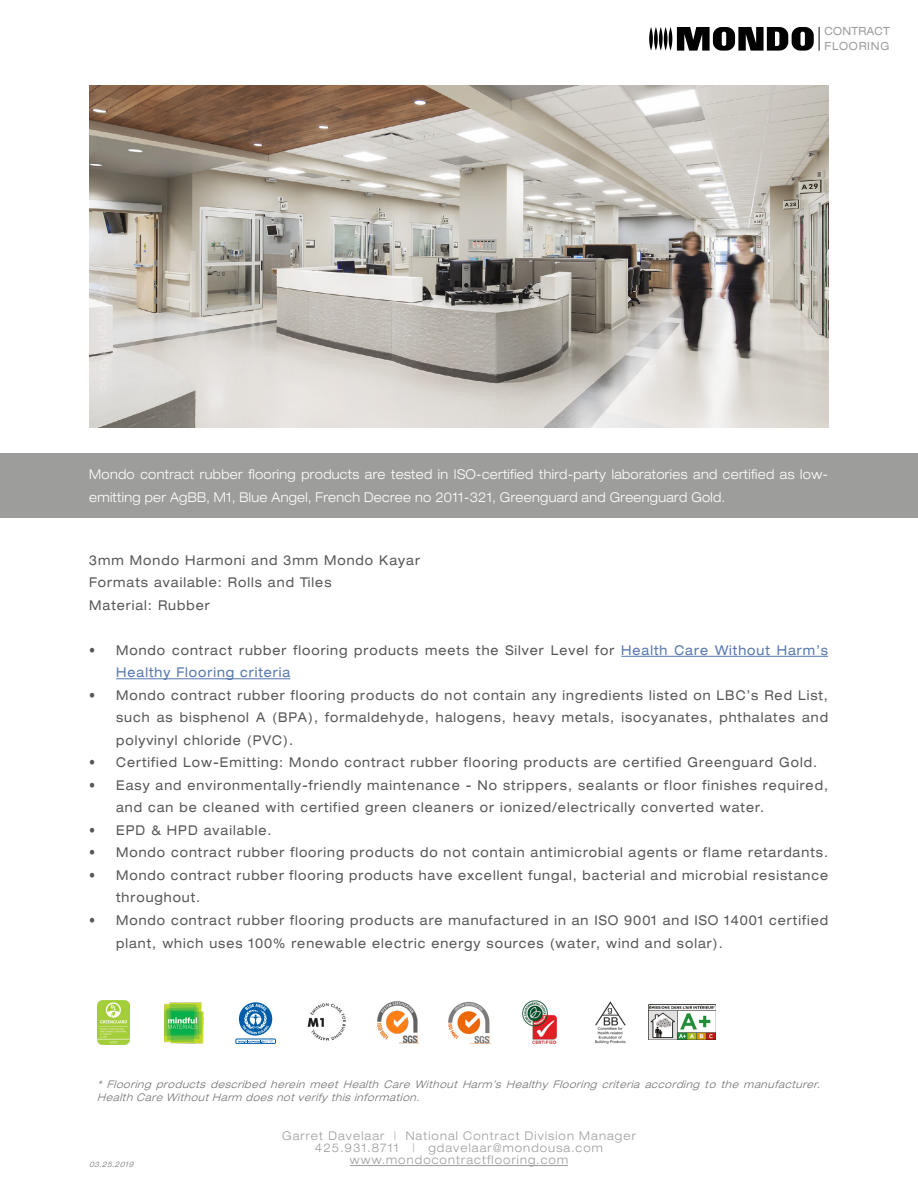
<style>
.page{position:relative;width:918px;height:1188px;background:#fff}
.page>*{position:absolute;margin:0;border:0;box-sizing:border-box;transform-origin:0 0}
.t1{font:expanded 13.5px/22.5px "Helvetica Neue LT Std";letter-spacing:.08em;color:#575756;scale:.9 1}
.t2{font:300 expanded 13.5px/22.5px "Helvetica Neue LT Std";letter-spacing:.025em;color:#fff;scale:.91 1}
.t3{font:300 expanded 12px/12px "Helvetica Neue LT Std";letter-spacing:.1em;color:#9d9d9c;text-align:center;scale:.92 1}
.t4{font:expanded 11.25px/15px "Helvetica Neue LT Std";letter-spacing:.045em;color:#9d9d9c;scale:.92 1}
.t5{font:italic 300 expanded 10.5px/12.6px "Helvetica Neue LT Std";color:#706f6f;scale:.93 1}
.t6{font:italic 300 expanded 7.5px "Helvetica Neue LT Std";color:#706f6f;scale:.93 1}
.s1{color:#5576af}
</style>
<div class="page">
<svg style="left:649px;top:27px;width:165px;height:24px"></svg>
<hr style="left:818px;top:27px;width:2px;height:24px;background:#636166">
<hr style="left:350px;top:1165px;width:218px;height:1px;background:#9d9d9c">
<hr style="left:621px;top:656px;width:207px;height:1px;background:#5576af">
<hr style="left:116px;top:678px;width:174px;height:1px;background:#5576af">
<img style="left:89px;top:86px;width:739px;height:341px">
<div style="left:0;top:454px;width:918px;height:64px;background:#9d9d9c"></div>
<img style="left:97px;top:1001px;width:33px;height:43px">
<img style="left:165px;top:1002px;width:39px;height:42px">
<div style="left:236px;top:1039px;width:39px;height:5px;background:#e5eef6"></div>
<div style="left:236px;top:1039px;width:40px;height:5px;border:1px solid #005da9"></div>
<svg style="left:238px;top:1002px;width:35px;height:41px"></svg>
<img style="left:307px;top:1003px;width:39px;height:38px">
<img style="left:377px;top:1002px;width:41px;height:42px">
<img style="left:448px;top:1002px;width:42px;height:42px">
<img style="left:596px;top:1001px;width:30px;height:43px">
<img style="left:648px;top:1005px;width:68px;height:35px">
<img style="left:522px;top:1001px;width:35px;height:42px">
<p class="t4" style="left:825px;top:24px;width:72px">CONTRACT<br>FLOORING</p>
<p class="t2" style="left:89px;top:463px;width:813px">Mondo contract rubber flooring products are tested in ISO-certified third-party laboratories and certified as low&shy;emitting per AgBB, M1, Blue Angel, French Decree no 2011-321, Greenguard and Greenguard Gold.</p>
<p class="t1" style="left:89px;top:549px;width:369px">3mm Mondo Harmoni and 3mm Mondo Kayar<br>Formats available: Rolls and Tiles<br>Material: Rubber</p>
<p class="t1" style="left:116px;top:639px;width:792px;text-indent:-27px">• Mondo contract rubber flooring products meets the Silver Level for <span class="s1">Health Care Without Harm’s<br>Healthy Flooring criteria</span></p>
<p class="t1" style="left:116px;top:684px;width:793px;text-align:justify;text-indent:-27px">• Mondo contract rubber flooring products do not contain any ingredients listed on LBC’s Red List, such as bisphenol A (BPA), formaldehyde, halogens, heavy metals, isocyanates, phthalates and polyvinyl chloride (PVC).</p>
<p class="t1" style="left:89px;top:751px;width:810px">• Certified Low-Emitting: Mondo contract rubber flooring products are certified Greenguard Gold.</p>
<p class="t1" style="left:116px;top:774px;width:793px;text-indent:-27px">• Easy and environmentally-friendly maintenance - No strippers, sealants or floor finishes required, and can be cleaned with certified green cleaners or ionized/electrically converted water.</p>
<p class="t1" style="left:89px;top:819px;width:204px">• EPD &amp; HPD available.</p>
<p class="t1" style="left:89px;top:841px;width:823px">• Mondo contract rubber flooring products do not contain antimicrobial agents or flame retardants.</p>
<p class="t1" style="left:116px;top:864px;width:793px;text-indent:-27px">• Mondo contract rubber flooring products have excellent fungal, bacterial and microbial resistance throughout.</p>
<p class="t1" style="left:116px;top:909px;width:793px;text-indent:-27px">• Mondo contract rubber flooring products are manufactured in an ISO 9001 and ISO 14001 certified plant, which uses 100% renewable electric energy sources (water, wind and solar).</p>
<p class="t5" style="left:97px;top:1078px;width:782px">* Flooring products described herein meet Health Care Without Harm’s Healthy Flooring criteria according to the manufacturer.<br>Health Care WithoutHarm does notverify this information.</p>
<p class="t6" style="left:89px;top:1160px;width:52px">03.25.2019</p>
<p class="t3" style="left:282px;top:1130px;width:386px">Garret Davelaar | National Contract Division Manager<br>425.931.8711 | gdavelaar@mondousa.com www.mondocontractflooring.com</p>
</div>
